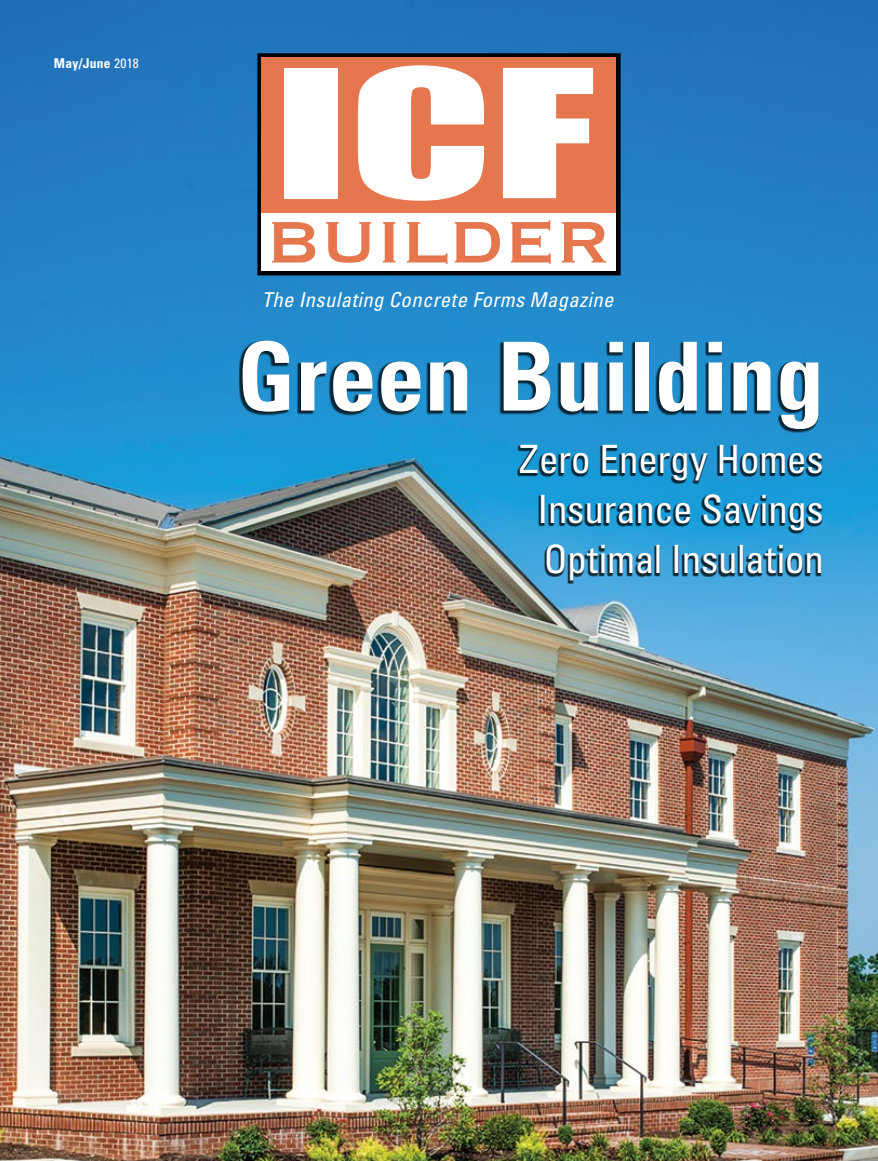
<style>
.page{position:relative;width:878px;height:1161px;background:#fff}
.page>*{position:absolute;margin:0;border:0;box-sizing:border-box;transform-origin:0 0}
.t1{font:700 condensed 95.25px "Univers";color:#fff}
.t2{font:condensed 39px/50.1px "Univers";letter-spacing:-.005em;color:#fff;text-align:justify}
.t3{font:italic condensed 20.55px "Univers";letter-spacing:.02em;color:#fff}
.t4{font:700 condensed 13.5px "Univers";letter-spacing:.02em;color:#fff}
.s1{font-weight:400}
</style>
<div class="page">
<img style="left:0;top:0;width:878px;height:1161px">
<svg style="left:257px;top:53px;width:363px;height:222px;background:#010407"></svg>
<div style="left:261px;top:57px;width:355px;height:214px;background:#fff"></div>
<div style="left:261px;top:57px;width:355px;height:156px;background:#e6764d"></div>
<div style="left:285px;top:68px;width:53px;height:130px;background:#fff"></div>
<svg style="left:358px;top:65px;width:126px;height:136px"></svg>
<svg style="left:503px;top:68px;width:90px;height:130px"></svg>
<svg style="left:272px;top:222px;width:43px;height:40px"></svg>
<svg style="left:326px;top:222px;width:45px;height:41px"></svg>
<svg style="left:383px;top:222px;width:12px;height:40px"></svg>
<svg style="left:407px;top:222px;width:40px;height:42px"></svg>
<svg style="left:454px;top:222px;width:46px;height:40px"></svg>
<svg style="left:511px;top:220px;width:39px;height:44px"></svg>
<svg style="left:561px;top:222px;width:45px;height:40px"></svg>
<div style="left:239px;top:340px;width:579px;height:93px;background:#000;opacity:.75"></div>
<div style="left:517px;top:445px;width:305px;height:139px;background:#000;opacity:.75"></div>
<p class="t4" style="left:54px;top:55px;width:86px">May/June <span class="s1">2018</span></p>
<p class="t3" style="left:262px;top:286px;width:353px">The Insulating Concrete Forms Magazine</p>
<h1 class="t1" style="left:237px;top:318px;width:588px">Green Building</h1>
<p class="t2" style="left:537px;top:433px;width:288px;text-indent:-18px">Zero Energy Homes Insurance Savings Optimal Insulation</p>
<p class="t4" style="left:131px;top:1096px;width:30px">$5.95</p>
</div>
